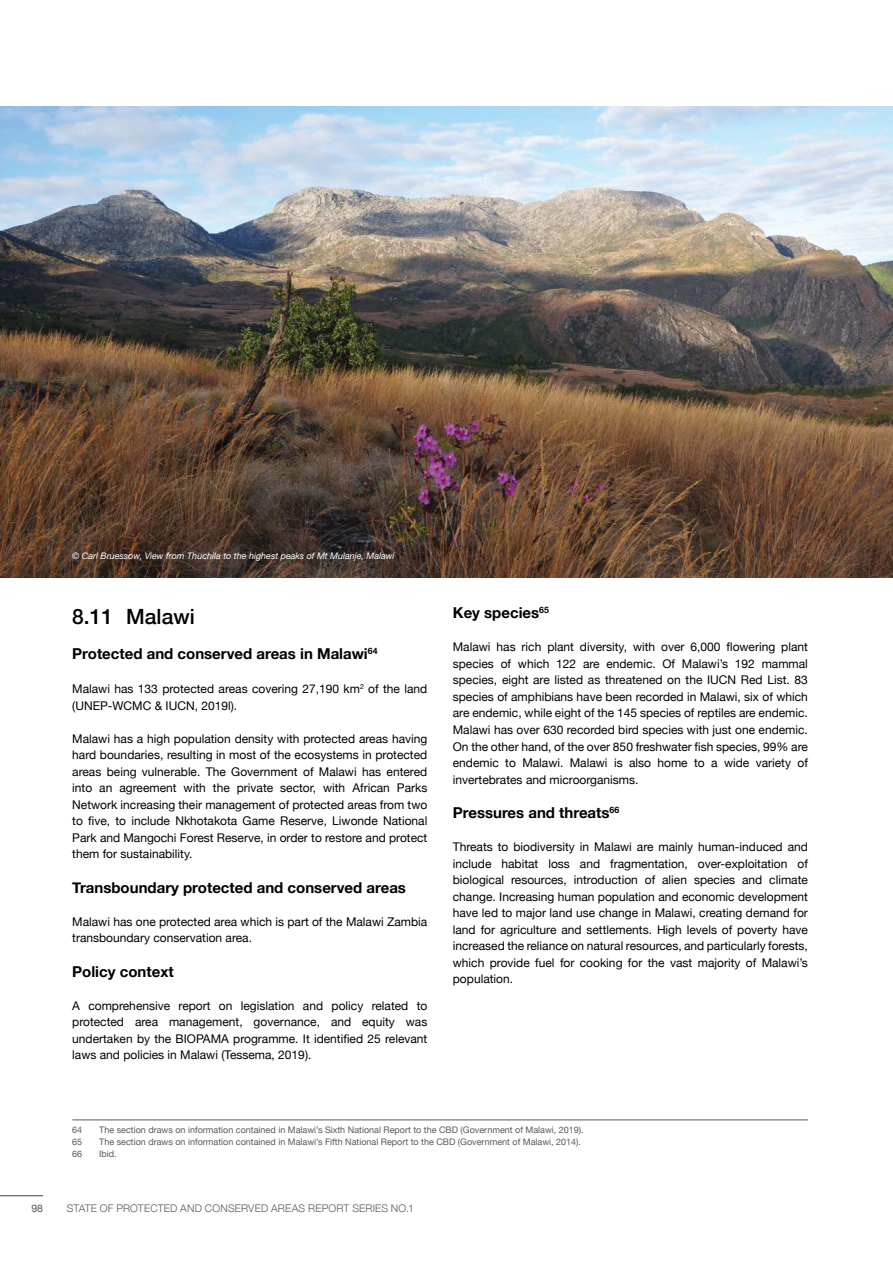
<style>
.page{position:relative;width:893px;height:1263px;background:#fff}
.page>*{position:absolute;margin:0;border:0;box-sizing:border-box;transform-origin:0 0}
.t1{font:500 21px "Helvetica Neue";color:#000}
.t2{font:700 15px "Helvetica Neue";color:#000}
.t3{font:12px/16.5px "Helvetica Neue";color:#000;text-align:justify}
.t4{font:300 10.5px "Helvetica Neue";letter-spacing:.015em;color:#58595b}
.t5{font:10.5px "Helvetica Neue";color:#58595b}
.t6{font:9px "Helvetica Neue";color:#58595b}
.t7{font:italic 9px "Helvetica Neue";color:#fff}
</style>
<div class="page">
<hr style="left:0;top:1195px;width:43px;height:1px;background:#58595b">
<img style="left:0;top:106px;width:893px;height:471px">
<hr style="left:72px;top:1119px;width:736px;height:1px;background:#58595b">
<p class="t7" style="left:72px;top:549px;width:324px">© Carl Bruessow, View from Thuchila to the highest peaks of Mt Mulanje, Malawi</p>
<h1 class="t1" style="left:72px;top:600px;width:124px">8.11 Malawi</h1>
<p class="t2" style="left:72px;top:642px;width:307px">Protected and conserved areas in Malawi<sup>64</sup></p>
<p class="t3" style="left:72px;top:681px;width:357px">Malawi has 133 protected areas covering 27,190 km<sup>2</sup> of the land (UNEP-WCMC &amp; IUCN, 2019l).</p>
<p class="t3" style="left:72px;top:731px;width:357px">Malawi has a high population density with protected areas having hard boundaries, resulting in most of the ecosystems in protected areas being vulnerable. The Government of Malawi has entered into an agreement with the private sector, with African Parks Network increasing their management of protected areas from two to five, to include Nkhotakota Game Reserve, Liwonde National Park and Mangochi Forest Reserve, in order to restore and protect them for sustainability.</p>
<p class="t2" style="left:72px;top:876px;width:335px">Transboundary protected and conserved areas</p>
<p class="t3" style="left:72px;top:914px;width:357px">Malawi has one protected area which is part of the Malawi Zambia transboundary conservation area.</p>
<p class="t2" style="left:72px;top:960px;width:103px">Policy context</p>
<p class="t3" style="left:72px;top:998px;width:357px">A comprehensive report on legislation and policy related to protected area management, governance, and equity was undertaken by the BIOPAMA programme. It identified 25 relevant laws and policies in Malawi (Tessema, 2019).</p>
<p class="t2" style="left:453px;top:601px;width:98px">Key species<sup>65</sup></p>
<p class="t3" style="left:453px;top:640px;width:357px">Malawi has rich plant diversity, with over 6,000 flowering plant species of which 122 are endemic. Of Malawi’s 192 mammal species, eight are listed as threatened on the IUCN Red List. 83 species of amphibians have been recorded in Malawi, six of which are endemic, while eight of the 145 species of reptiles are endemic.<br>Malawi has over 630 recorded bird species with just one endemic.<br>On the other hand, of the over 850 freshwater fish species, 99% are endemic to Malawi. Malawi is also home to a wide variety of invertebrates and microorganisms.</p>
<p class="t2" style="left:453px;top:801px;width:168px">Pressures and threats<sup>66</sup></p>
<p class="t3" style="left:453px;top:839px;width:357px">Threats to biodiversity in Malawi are mainly human-induced and include habitat loss and fragmentation, over-exploitation of biological resources, introduction of alien species and climate change. Increasing human population and economic development have led to major land use change in Malawi, creating demand for land for agriculture and settlements. High levels of poverty have increased the reliance on natural resources, and particularly forests, which provide fuel for cooking for the vast majority of Malawi’s population.</p>
<p class="t6" style="left:72px;top:1123px;width:12px">64</p>
<p class="t6" style="left:99px;top:1123px;width:486px">The section draws on information contained in Malawi’s Sixth National Report to the CBD (Government of Malawi, 2019).</p>
<p class="t6" style="left:72px;top:1135px;width:12px">65</p>
<p class="t6" style="left:99px;top:1135px;width:483px">The section draws on information contained in Malawi’s Fifth National Report to the CBD (Government of Malawi, 2014).</p>
<p class="t6" style="left:72px;top:1147px;width:12px">66</p>
<p class="t6" style="left:99px;top:1147px;width:19px">Ibid.</p>
<p class="t5" style="left:31px;top:1200px;width:13px">98</p>
<p class="t4" style="left:67px;top:1200px;width:349px">STATE OF PROTECTED AND CONSERVED AREAS REPORT SERIES NO.1</p>
</div>
